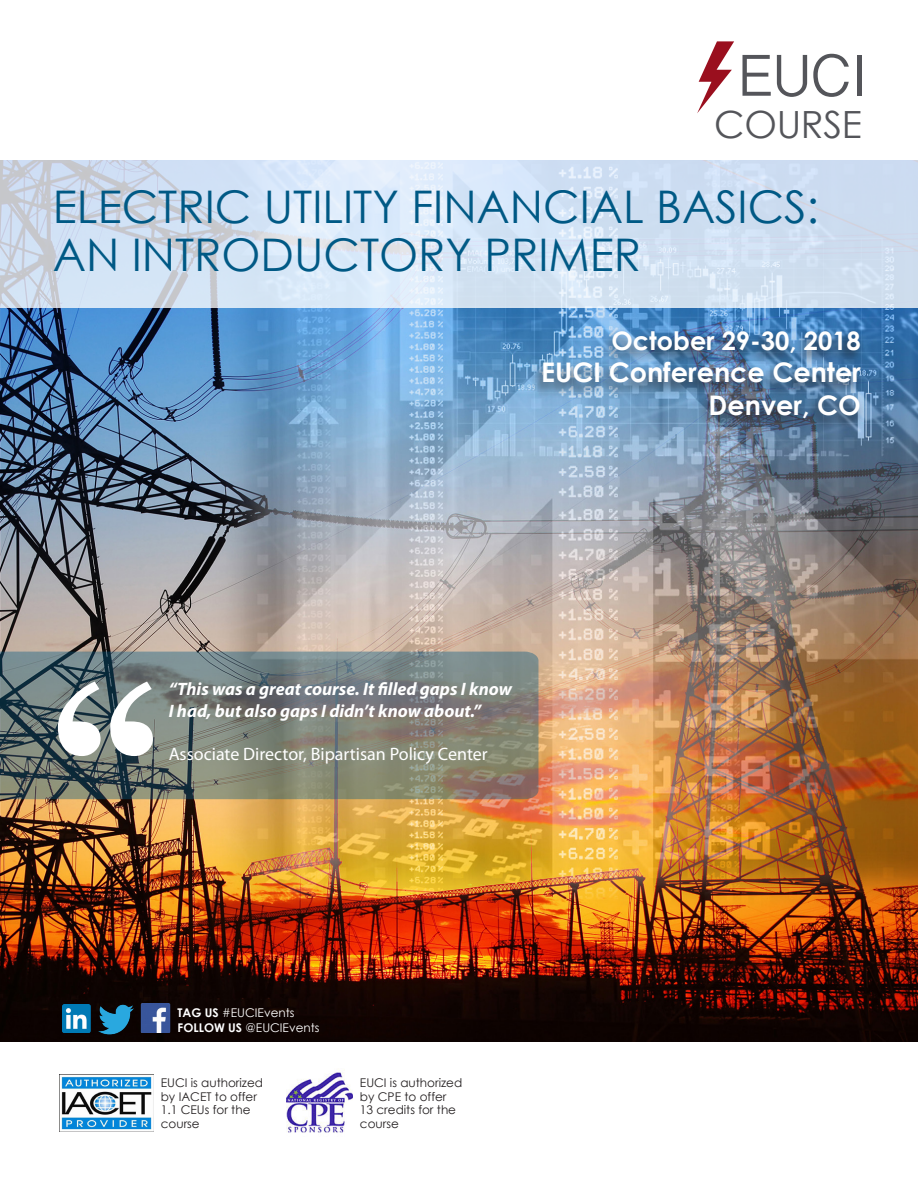
<style>
.page{position:relative;width:918px;height:1188px;background:#fff}
.page>*{position:absolute;margin:0;border:0;box-sizing:border-box;transform-origin:0 0}
.t1{font:45px/48px "Century Gothic";color:#005985}
.t2{font:37.5px "Century Gothic";letter-spacing:-.01em;color:#54555a}
.t3{font:700 27px "Century Gothic";color:#fff}
.t4{font:700 25.5px "Century Gothic";color:#fff}
.new_testimonial{font:italic 700 18px/21.6px "Myriad Pro";color:#fff}
.new_testimonial-2{font:18px "Myriad Pro";color:#fff}
.t5{font:12px/13.5px "Century Gothic";color:#231f20}
.t6{font:12px "Century Gothic";color:#fff}
.s1{font-weight:700}
</style>
<div class="page">
<img style="left:0;top:308px;width:918px;height:734px">
<div style="left:529px;top:328px;width:337px;height:105px;background:#231f20;opacity:.75"></div>
<svg style="left:743px;top:55px;width:28px;height:41px"></svg>
<svg style="left:777px;top:55px;width:30px;height:42px"></svg>
<svg style="left:813px;top:54px;width:36px;height:43px"></svg>
<hr style="left:857px;top:55px;width:4px;height:41px;background:#54555a">
<svg style="left:697px;top:41px;width:37px;height:72px"></svg>
<svg style="left:0;top:160px;width:918px;height:148px;background:#d3e1f1"></svg>
<img style="left:62px;top:1004px;width:29px;height:28px">
<img style="left:95px;top:999px;width:41px;height:38px">
<img style="left:137px;top:1004px;width:37px;height:29px">
<img style="left:59px;top:1075px;width:95px;height:56px">
<img style="left:287px;top:1069px;width:65px;height:64px">
<svg style="left:0;top:652px;width:538px;height:147px;background:#767d75"></svg>
<svg style="left:58px;top:682px;width:95px;height:74px"></svg>
<p class="t2" style="left:714px;top:98px;width:149px">COURSE</p>
<p class="t1" style="left:53px;top:182px;width:768px">ELECTRIC UTILITY FINANCIAL BASICS:<br>AN INTRODUCTORY PRIMER</p>
<p class="t4" style="left:612px;top:321px;width:251px">October 29-30, 2018</p>
<p class="t3" style="left:541px;top:352px;width:321px">EUCI Conference Center</p>
<p class="t3" style="left:709px;top:385px;width:154px">Denver, CO</p>
<p class="new_testimonial" style="left:169px;top:678px;width:345px">“This was a great course. It filled gaps I know<br>I had, but also gaps I didn’t know about.”</p>
<p class="new_testimonial-2" style="left:169px;top:743px;width:321px">Associate Director, Bipartisan Policy Center</p>
<p class="t6" style="left:178px;top:1005px;width:118px"><span class="s1">TAG US</span> #EUCIEvents</p>
<p class="t6" style="left:178px;top:1019px;width:143px"><span class="s1">FOLLOW US</span> @EUCIEvents</p>
<p class="t5" style="left:161px;top:1076px;width:104px">EUCI is authorized by IACET to offer<br>1.1 CEUs for the course</p>
<p class="t5" style="left:360px;top:1076px;width:104px">EUCI is authorized by CPE to offer<br>13 credits for the course</p>
</div>
